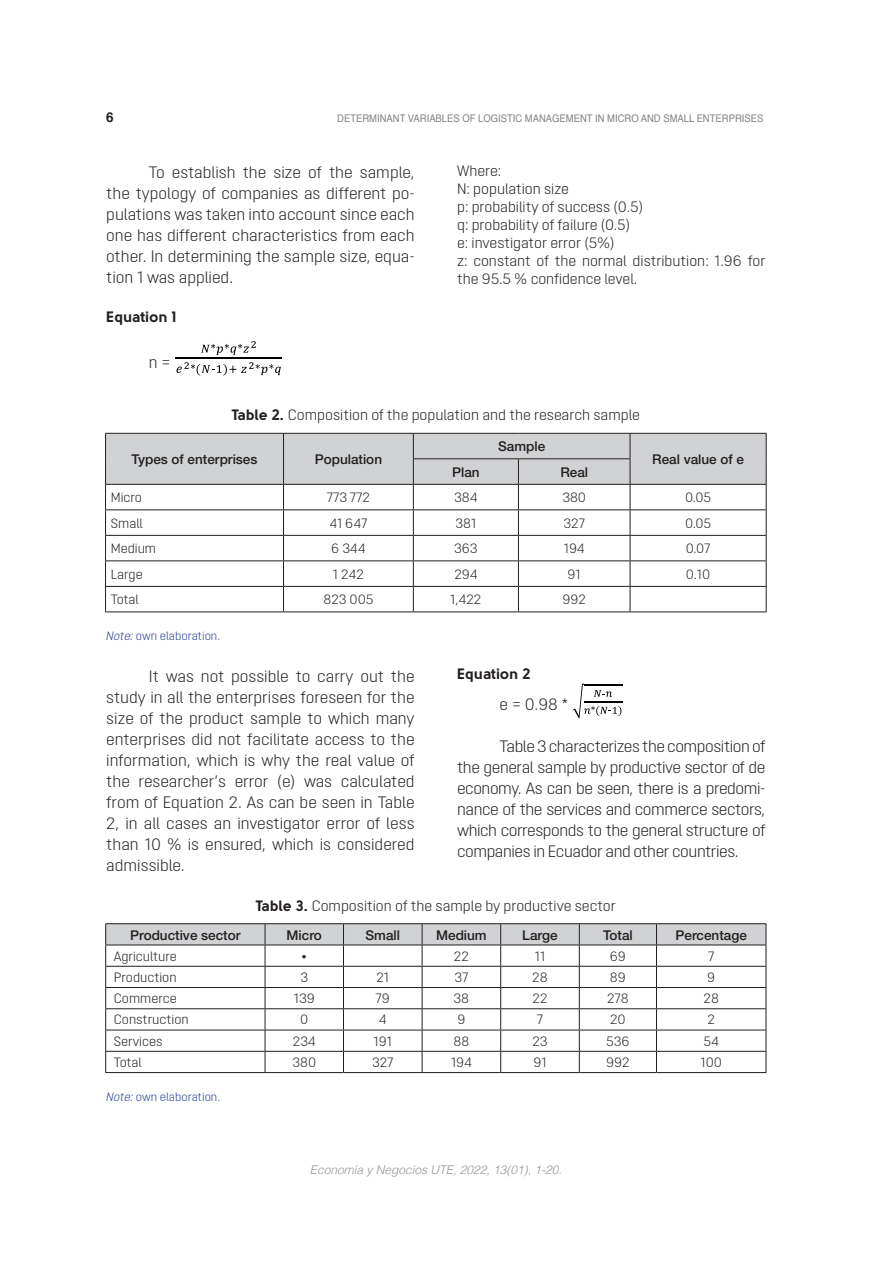
<style>
.page{position:relative;width:893px;height:1263px;background:#fff}
.page>*{position:absolute;margin:0;border:0;box-sizing:border-box;transform-origin:0 0}
.Téxto_normal{font:300 16.5px/21px "Opinion Pro";color:#231f20;text-align:justify}
.citas{font:300 15px/18px "Opinion Pro";color:#231f20}
.títulos_cuadros{font:300 15px "Opinion Pro";color:#231f20}
.Título_ecuación{font:15px "Solomon Sans Bold";color:#231f20}
.texto_de_cuadros{font:300 13.5px "Opinion Pro";color:#231f20}
.encabezados_tabla{font:500 13.5px "Helvetica Neue";color:#231f20}
.t1{font:700 13.5px "Helvetica";color:#231f20}
.pie_de_tablas_cuadro{font:300 12px "Opinion Pro";color:#253f8e}
.t2{font:italic 300 12px "Helvetica";color:#939598}
.t3{font:10.5px "Helvetica";color:#808285;scale:.9 1}
.s1{font-family:"Solomon Sans Bold";font-weight:400}
.s2{font-style:italic}
</style>
<div class="page">
<svg style="left:176px;top:341px;width:106px;height:34px"></svg>
<svg style="left:105px;top:433px;width:662px;height:178px"></svg>
<hr style="left:105px;top:611px;width:178px;height:1px;background:#231f20">
<hr style="left:283px;top:611px;width:130px;height:1px;background:#231f20">
<hr style="left:413px;top:611px;width:105px;height:1px;background:#231f20">
<hr style="left:518px;top:611px;width:112px;height:1px;background:#231f20">
<hr style="left:630px;top:611px;width:136px;height:1px;background:#231f20">
<svg style="left:573px;top:684px;width:50px;height:34px"></svg>
<hr style="left:105px;top:923px;width:160px;height:1px;background:#231f20">
<hr style="left:265px;top:923px;width:78px;height:1px;background:#231f20">
<hr style="left:343px;top:923px;width:79px;height:1px;background:#231f20">
<hr style="left:422px;top:923px;width:79px;height:1px;background:#231f20">
<hr style="left:501px;top:923px;width:78px;height:1px;background:#231f20">
<hr style="left:579px;top:923px;width:77px;height:1px;background:#231f20">
<hr style="left:656px;top:923px;width:110px;height:1px;background:#231f20">
<svg style="left:105px;top:924px;width:662px;height:148px"></svg>
<hr style="left:105px;top:1072px;width:160px;height:1px;background:#231f20">
<hr style="left:265px;top:1072px;width:78px;height:1px;background:#231f20">
<hr style="left:343px;top:1072px;width:79px;height:1px;background:#231f20">
<hr style="left:422px;top:1072px;width:79px;height:1px;background:#231f20">
<hr style="left:501px;top:1072px;width:78px;height:1px;background:#231f20">
<hr style="left:579px;top:1072px;width:77px;height:1px;background:#231f20">
<hr style="left:656px;top:1072px;width:110px;height:1px;background:#231f20">
<p class="t1" style="left:106px;top:107px;width:9px">6</p>
<p class="t3" style="left:337px;top:111px;width:475px">DETERMINANT VARIABLES OF LOGISTIC MANAGEMENT IN MICRO AND SMALL ENTERPRISES</p>
<p class="Téxto_normal" style="left:106px;top:161px;width:310px;text-indent:43px">To establish the size of the sample, the typology of companies as different po&shy;pulations was taken into account since each one has different characteristics from each other. In determining the sample size, equa&shy;tion 1 was applied.</p>
<p class="Título_ecuación" style="left:106px;top:308px;width:72px">Equation 1</p>
<p class="Téxto_normal" style="left:149px;top:352px;width:23px">n =</p>
<p class="citas" style="left:457px;top:162px;width:46px">Where:</p>
<p class="citas" style="left:457px;top:180px;width:113px">N: population size</p>
<p class="citas" style="left:457px;top:198px;width:187px">p: probability of success (0.5)</p>
<p class="citas" style="left:457px;top:216px;width:174px">q: probability of failure (0.5)</p>
<p class="citas" style="left:457px;top:234px;width:159px">e: investigator error (5%)</p>
<p class="citas" style="left:457px;top:252px;width:310px">z: constant of the normal distribution: 1.96 for the 95.5 % confidence level.</p>
<p class="títulos_cuadros" style="left:232px;top:406px;width:410px"><span class="s1">Table 2.</span> Composition of the population and the research sample</p>
<p class="encabezados_tabla" style="left:132px;top:451px;width:127px">Types of enterprises</p>
<p class="encabezados_tabla" style="left:315px;top:451px;width:69px">Population</p>
<p class="encabezados_tabla" style="left:498px;top:438px;width:49px">Sample</p>
<p class="encabezados_tabla" style="left:452px;top:464px;width:29px">Plan</p>
<p class="encabezados_tabla" style="left:560px;top:464px;width:29px">Real</p>
<p class="encabezados_tabla" style="left:652px;top:451px;width:93px">Real value of e</p>
<p class="texto_de_cuadros" style="left:111px;top:490px;width:33px">Micro</p>
<p class="texto_de_cuadros" style="left:327px;top:490px;width:45px">773 772</p>
<p class="texto_de_cuadros" style="left:454px;top:490px;width:25px">384</p>
<p class="texto_de_cuadros" style="left:562px;top:490px;width:25px">380</p>
<p class="texto_de_cuadros" style="left:685px;top:490px;width:28px">0.05</p>
<p class="texto_de_cuadros" style="left:111px;top:515px;width:33px">Small</p>
<p class="texto_de_cuadros" style="left:329px;top:515px;width:40px">41 647</p>
<p class="texto_de_cuadros" style="left:455px;top:515px;width:22px">381</p>
<p class="texto_de_cuadros" style="left:563px;top:515px;width:23px">327</p>
<p class="texto_de_cuadros" style="left:685px;top:515px;width:28px">0.05</p>
<p class="texto_de_cuadros" style="left:111px;top:541px;width:47px">Medium</p>
<p class="texto_de_cuadros" style="left:331px;top:541px;width:36px">6 344</p>
<p class="texto_de_cuadros" style="left:454px;top:541px;width:25px">363</p>
<p class="texto_de_cuadros" style="left:564px;top:541px;width:22px">194</p>
<p class="texto_de_cuadros" style="left:686px;top:541px;width:26px">0.07</p>
<p class="texto_de_cuadros" style="left:111px;top:566px;width:33px">Large</p>
<p class="texto_de_cuadros" style="left:333px;top:566px;width:33px">1 242</p>
<p class="texto_de_cuadros" style="left:454px;top:566px;width:25px">294</p>
<p class="texto_de_cuadros" style="left:568px;top:566px;width:15px">91</p>
<p class="texto_de_cuadros" style="left:686px;top:566px;width:26px">0.10</p>
<p class="texto_de_cuadros" style="left:111px;top:592px;width:29px">Total</p>
<p class="texto_de_cuadros" style="left:323px;top:592px;width:52px">823 005</p>
<p class="texto_de_cuadros" style="left:450px;top:592px;width:33px">1,422</p>
<p class="texto_de_cuadros" style="left:562px;top:592px;width:25px">992</p>
<p class="pie_de_tablas_cuadro" style="left:106px;top:629px;width:115px"><span class="s2">Note:</span> own elaboration.</p>
<p class="Téxto_normal" style="left:106px;top:666px;width:310px;text-indent:43px">It was not possible to carry out the study in all the enterprises foreseen for the size of the product sample to which many enterprises did not facilitate access to the information, which is why the real value of the researcher’s error (e) was calculated from of Equation 2. As can be seen in Table 2, in all cases an investigator error of less than 10 % is ensured, which is considered admissible.</p>
<p class="Título_ecuación" style="left:457px;top:665px;width:75px">Equation 2</p>
<p class="Téxto_normal" style="left:500px;top:694px;width:70px">e = 0.98 *</p>
<p class="Téxto_normal" style="left:457px;top:736px;width:310px;text-indent:43px">Table 3 characterizes the composition of the general sample by productive sector of de economy. As can be seen, there is a predomi&shy;nance of the services and commerce sectors, which corresponds to the general structure of companies in Ecuador and other countries.</p>
<p class="títulos_cuadros" style="left:256px;top:897px;width:362px"><span class="s1">Table 3.</span> Composition of the sample by productive sector</p>
<p class="encabezados_tabla" style="left:130px;top:927px;width:112px">Productive sector</p>
<p class="encabezados_tabla" style="left:287px;top:927px;width:37px">Micro</p>
<p class="encabezados_tabla" style="left:366px;top:927px;width:36px">Small</p>
<p class="encabezados_tabla" style="left:436px;top:927px;width:52px">Medium</p>
<p class="encabezados_tabla" style="left:522px;top:927px;width:37px">Large</p>
<p class="encabezados_tabla" style="left:603px;top:927px;width:31px">Total</p>
<p class="encabezados_tabla" style="left:676px;top:927px;width:73px">Percentage</p>
<p class="texto_de_cuadros" style="left:114px;top:948px;width:65px">Agriculture</p>
<p class="texto_de_cuadros" style="left:302px;top:948px;width:7px">•</p>
<p class="texto_de_cuadros" style="left:454px;top:948px;width:17px">22</p>
<p class="texto_de_cuadros" style="left:535px;top:948px;width:12px">11</p>
<p class="texto_de_cuadros" style="left:610px;top:948px;width:18px">69</p>
<p class="texto_de_cuadros" style="left:708px;top:948px;width:8px">7</p>
<p class="texto_de_cuadros" style="left:114px;top:969px;width:64px">Production</p>
<p class="texto_de_cuadros" style="left:300px;top:969px;width:9px">3</p>
<p class="texto_de_cuadros" style="left:376px;top:969px;width:14px">21</p>
<p class="texto_de_cuadros" style="left:454px;top:969px;width:15px">37</p>
<p class="texto_de_cuadros" style="left:532px;top:969px;width:17px">28</p>
<p class="texto_de_cuadros" style="left:610px;top:969px;width:17px">89</p>
<p class="texto_de_cuadros" style="left:707px;top:969px;width:10px">9</p>
<p class="texto_de_cuadros" style="left:114px;top:991px;width:65px">Commerce</p>
<p class="texto_de_cuadros" style="left:294px;top:991px;width:22px">139</p>
<p class="texto_de_cuadros" style="left:376px;top:991px;width:16px">79</p>
<p class="texto_de_cuadros" style="left:454px;top:991px;width:17px">38</p>
<p class="texto_de_cuadros" style="left:532px;top:991px;width:17px">22</p>
<p class="texto_de_cuadros" style="left:607px;top:991px;width:23px">278</p>
<p class="texto_de_cuadros" style="left:703px;top:991px;width:17px">28</p>
<p class="texto_de_cuadros" style="left:114px;top:1012px;width:76px">Construction</p>
<p class="texto_de_cuadros" style="left:300px;top:1012px;width:10px">0</p>
<p class="texto_de_cuadros" style="left:379px;top:1012px;width:9px">4</p>
<p class="texto_de_cuadros" style="left:457px;top:1012px;width:10px">9</p>
<p class="texto_de_cuadros" style="left:537px;top:1012px;width:8px">7</p>
<p class="texto_de_cuadros" style="left:610px;top:1012px;width:17px">20</p>
<p class="texto_de_cuadros" style="left:707px;top:1012px;width:9px">2</p>
<p class="texto_de_cuadros" style="left:114px;top:1033px;width:50px">Services</p>
<p class="texto_de_cuadros" style="left:293px;top:1033px;width:24px">234</p>
<p class="texto_de_cuadros" style="left:374px;top:1033px;width:20px">191</p>
<p class="texto_de_cuadros" style="left:453px;top:1033px;width:17px">88</p>
<p class="texto_de_cuadros" style="left:532px;top:1033px;width:17px">23</p>
<p class="texto_de_cuadros" style="left:606px;top:1033px;width:25px">536</p>
<p class="texto_de_cuadros" style="left:704px;top:1033px;width:17px">54</p>
<p class="texto_de_cuadros" style="left:114px;top:1054px;width:29px">Total</p>
<p class="texto_de_cuadros" style="left:292px;top:1054px;width:25px">380</p>
<p class="texto_de_cuadros" style="left:372px;top:1054px;width:23px">327</p>
<p class="texto_de_cuadros" style="left:451px;top:1054px;width:22px">194</p>
<p class="texto_de_cuadros" style="left:533px;top:1054px;width:15px">91</p>
<p class="texto_de_cuadros" style="left:606px;top:1054px;width:25px">992</p>
<p class="texto_de_cuadros" style="left:700px;top:1054px;width:23px">100</p>
<p class="pie_de_tablas_cuadro" style="left:106px;top:1090px;width:115px"><span class="s2">Note:</span> own elaboration.</p>
<p class="t2" style="left:310px;top:1160px;width:254px">Economía y Negocios UTE, 2022, 13(01), 1-20.</p>
</div>
